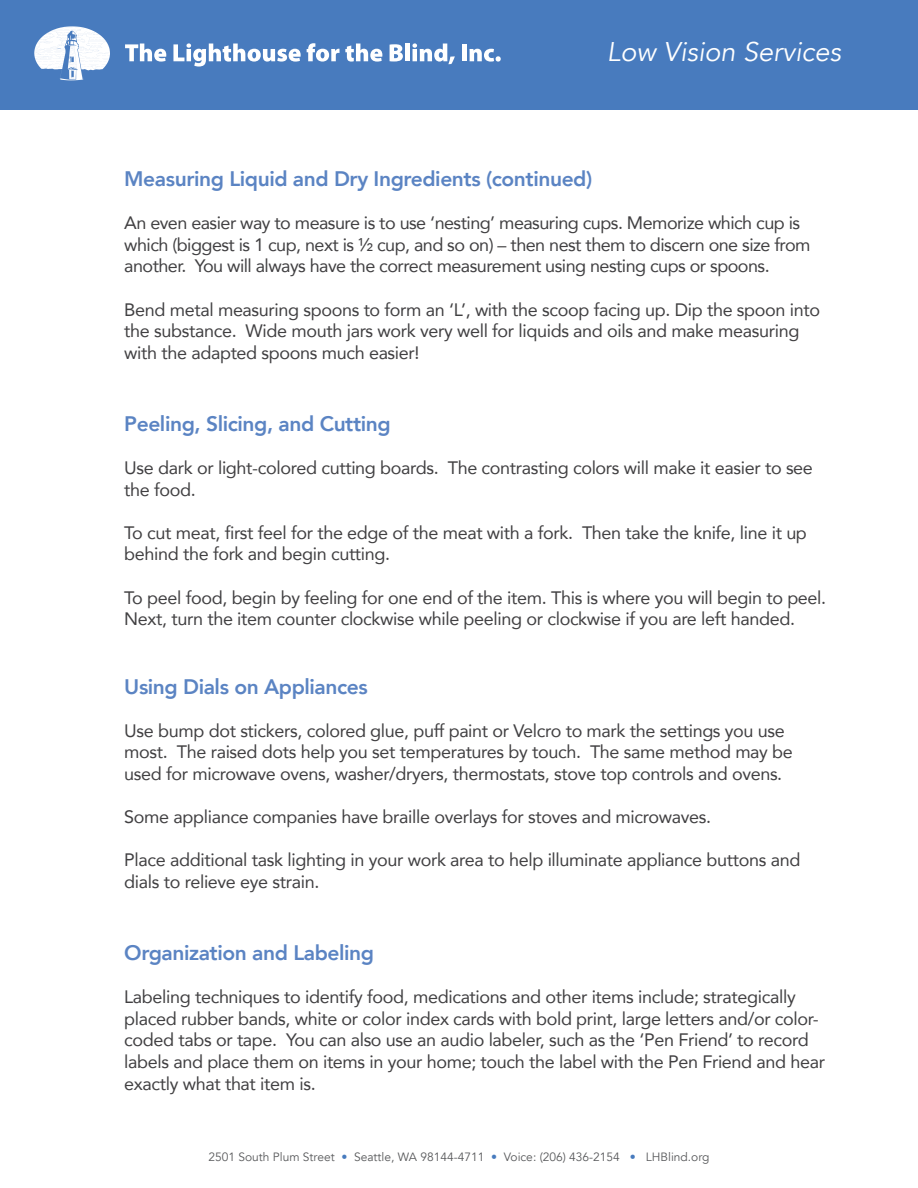
<style>
.page{position:relative;width:918px;height:1188px;background:#fff}
.page>*{position:absolute;margin:0;border:0;box-sizing:border-box;transform-origin:0 0}
.t1{font:italic 27px "Avenir";color:#fff}
.Bold_Header_14pt_H2{font:800 21px "Avenir";letter-spacing:-.02em;color:#5b84c3}
.Main_Text_P{font:18px/21.6px "Avenir";letter-spacing:-.02em;color:#414042}
.t2{font:12px "Avenir";color:#58595b}
.s1{color:#487bbe}
</style>
<div class="page">
<div style="left:0;top:0;width:918px;height:110px;background:#487bbe"></div>
<svg style="left:125px;top:44px;width:41px;height:18px"></svg>
<svg style="left:173px;top:43px;width:128px;height:24px"></svg>
<svg style="left:307px;top:43px;width:75px;height:19px"></svg>
<svg style="left:390px;top:44px;width:13px;height:18px"></svg>
<div style="left:405px;top:44px;width:5px;height:17px;background:#fff"></div>
<svg style="left:412px;top:43px;width:43px;height:21px"></svg>
<div style="left:462px;top:44px;width:5px;height:17px;background:#fff"></div>
<svg style="left:470px;top:49px;width:31px;height:13px"></svg>
<svg style="left:34px;top:26px;width:76px;height:54px"></svg>
<h1 class="t1" style="left:607px;top:36px;width:236px">Low Vision Services</h1>
<h2 class="Bold_Header_14pt_H2" style="left:124px;top:162px;width:470px">Measuring Liquid and Dry Ingredients (continued)</h2>
<p class="Main_Text_P" style="left:124px;top:212px;width:688px">An even easier way to measure is to use ‘nesting’ measuring cups. Memorize which cup is which (biggest is 1 cup, next is ½ cup, and so on) – then nest them to discern one size from another. You will always have the correct measurement using nesting cups or spoons.</p>
<p class="Main_Text_P" style="left:124px;top:298px;width:697px">Bend metal measuring spoons to form an ‘L’, with the scoop facing up. Dip the spoon into the substance. Wide mouth jars work very well for liquids and oils and make measuring with the adapted spoons much easier!</p>
<h2 class="Bold_Header_14pt_H2" style="left:124px;top:407px;width:268px">Peeling, Slicing, and Cutting</h2>
<p class="Main_Text_P" style="left:124px;top:456px;width:690px">Use dark or light-colored cutting boards. The contrasting colors will make it easier to see the food.</p>
<p class="Main_Text_P" style="left:124px;top:521px;width:684px">To cut meat, first feel for the edge of the meat with a fork. Then take the knife, line it up behind the fork and begin cutting.</p>
<p class="Main_Text_P" style="left:124px;top:586px;width:703px">To peel food, begin by feeling for one end of the item. This is where you will begin to peel.<br>Next, turn the item counter clockwise while peeling or clockwise if you are left handed.</p>
<h2 class="Bold_Header_14pt_H2" style="left:124px;top:670px;width:245px">Using Dials on Appliances</h2>
<p class="Main_Text_P" style="left:124px;top:719px;width:670px">Use bump dot stickers, colored glue, puff paint or Velcro to mark the settings you use most. The raised dots help you set temperatures by touch. The same method may be used for microwave ovens, washer/dryers, thermostats, stove top controls and ovens.</p>
<p class="Main_Text_P" style="left:124px;top:806px;width:588px">Some appliance companies have braille overlays for stoves and microwaves.</p>
<p class="Main_Text_P" style="left:124px;top:849px;width:678px">Place additional task lighting in your work area to help illuminate appliance buttons and dials to relieve eye strain.</p>
<h2 class="Bold_Header_14pt_H2" style="left:124px;top:936px;width:251px">Organization and Labeling</h2>
<p class="Main_Text_P" style="left:124px;top:986px;width:702px">Labeling techniques to identify food, medications and other items include; strategically placed rubber bands, white or color index cards with bold print, large letters and/or color&shy;coded tabs or tape. You can also use an audio labeler, such as the ‘Pen Friend’ to record labels and place them on items in your home; touch the label with the Pen Friend and hear exactly what that item is.</p>
<p class="t2" style="left:208px;top:1150px;width:503px">2501 South Plum Street <span class="s1">•</span> Seattle, WA 98144-4711 <span class="s1">•</span> Voice: (206) 436-2154 <span class="s1">•</span> LHBlind.org</p>
</div>
